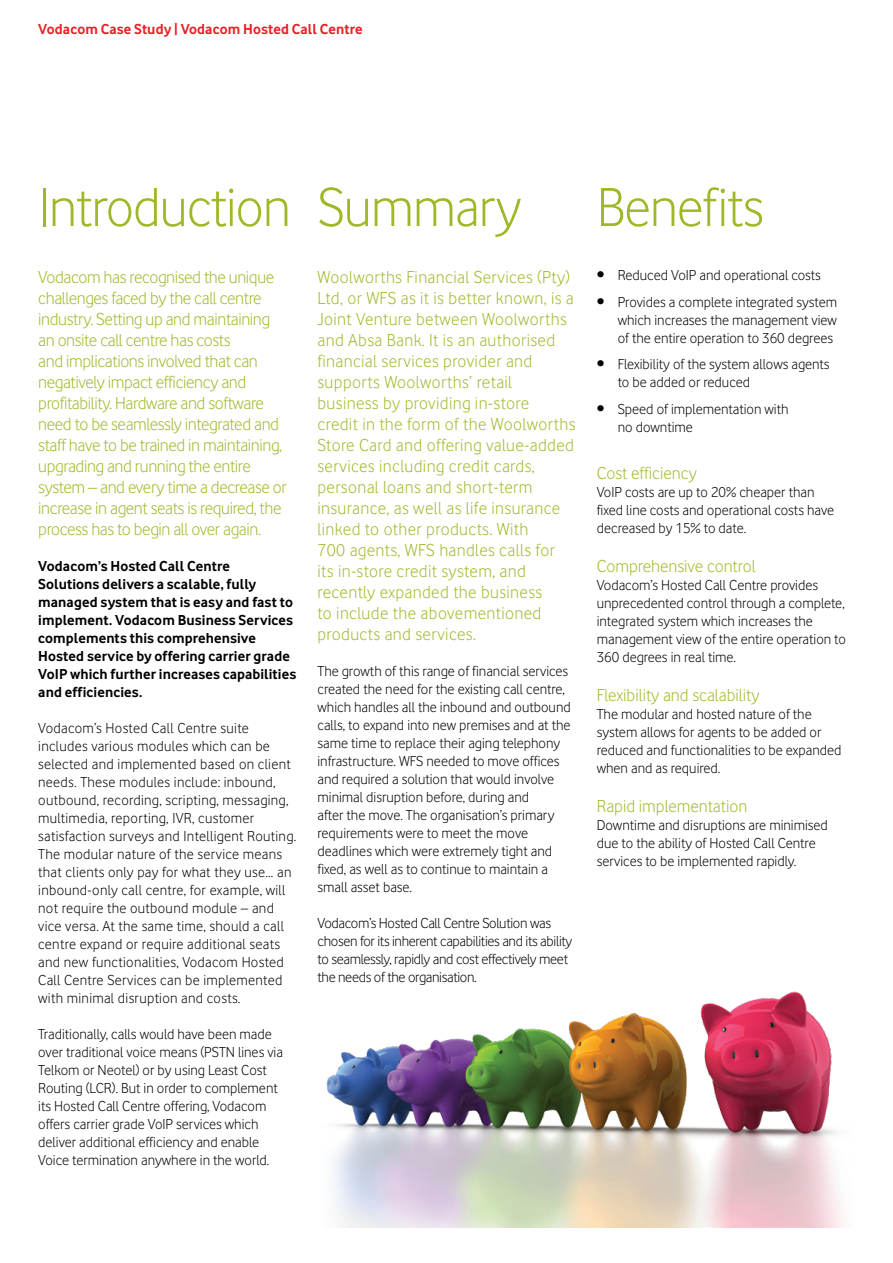
<style>
.page{position:relative;width:893px;height:1263px;background:#fff}
.page>*{position:absolute;margin:0;border:0;box-sizing:border-box;transform-origin:0 0}
.t1{font:57px "Vodafone Lt";letter-spacing:-.02em;color:#a1b728}
.t2{font:18px/21px "Vodafone Lt";letter-spacing:.02em;color:#a1b728}
.t3{font:18px/21px "Vodafone Lt";letter-spacing:-.02em;color:#a1b728}
.t4{font:18px "Vodafone Lt";color:#a1b728}
.t5{font:15px/18px "Vodafone Lt";color:#000}
.t6{font:15px/18px "Vodafone Lt";letter-spacing:.02em;color:#000}
.t7{font:700 15px/18px "Vodafone Rg";letter-spacing:.005em;color:#000}
.t8{font:15px/18px "Vodafone Lt";letter-spacing:-.02em;color:#000}
.t9{font:700 15px "Vodafone Rg";letter-spacing:.005em;color:#ed1d24}
.s1{font-family:"Vodafone Rg";font-weight:700}
</style>
<div class="page">
<img style="left:326px;top:991px;width:518px;height:236px">
<p class="t9" style="left:38px;top:20px;width:326px">Vodacom Case Study | Vodacom Hosted Call Centre</p>
<h1 class="t1" style="left:38px;top:175px;width:254px">Introduction</h1>
<p class="t3" style="left:38px;top:266px;width:250px">Vodacom has recognised the unique challenges faced by the call centre industry. Setting up and maintaining an onsite call centre has costs<br>and implications involved that can negatively impact efficiency and profitability. Hardware and software need to be seamlessly integrated and staff have to be trained in maintaining, upgrading and running the entire system – and every time a decrease or increase in agent seats is required, the process has to begin all over again.</p>
<p class="t7" style="left:38px;top:557px;width:259px">Vodacom’s Hosted Call Centre<br>Solutions delivers a scalable, fully managed system that is easy and fast to implement. Vodacom Business Services complements this comprehensive Hosted service by offering carrier grade VoIP which further increases capabilities and efficiencies.</p>
<p class="t6" style="left:38px;top:719px;width:259px">Vodacom’s Hosted Call Centre suite includes various modules which can be selected and implemented based on client needs. These modules include: inbound, outbound, recording, scripting, messaging, multimedia, reporting, IVR, customer satisfaction surveys and Intelligent Routing.<br>The modular nature of the service means that clients only pay for what they use… an inbound-only call centre, for example, will not require the outbound module – and vice versa. At the same time, should a call centre expand or require additional seats and new functionalities, Vodacom Hosted Call Centre Services can be implemented with minimal disruption and costs.</p>
<p class="t5" style="left:38px;top:1025px;width:246px">Traditionally, calls would have been made over traditional voice means (PSTN lines via Telkom or Neotel) or by using Least Cost Routing (LCR). But in order to complement its Hosted Call Centre offering, Vodacom offers carrier grade VoIP services which deliver additional efficiency and enable Voice termination anywhere in the world.</p>
<h1 class="t1" style="left:317px;top:175px;width:205px">Summary</h1>
<p class="t2" style="left:317px;top:266px;width:259px">Woolworths Financial Services (Pty)<br>Ltd, or WFS as it is better known, is a<br>Joint Venture between Woolworths and Absa Bank. It is an authorised financial services provider and supports Woolworths’ retail business by providing in-store<br>credit in the form of the Woolworths<br>Store Card and offering value-added services including credit cards, personal loans and short-term insurance, as well as life insurance linked to other products. With<br>700 agents, WFS handles calls for its in-store credit system, and recently expanded the business<br>to include the abovementioned products and services.</p>
<p class="t5" style="left:317px;top:662px;width:255px">The growth of this range of financial services created the need for the existing call centre, which handles all the inbound and outbound calls, to expand into new premises and at the same time to replace their aging telephony infrastructure. WFS needed to move offices and required a solution that would involve minimal disruption before, during and<br>after the move. The organisation’s primary requirements were to meet the move deadlines which were extremely tight and fixed, as well as to continue to maintain a small asset base.</p>
<p class="t8" style="left:317px;top:914px;width:256px">Vodacom’s Hosted Call Centre Solution was chosen for its inherent capabilities and its ability to seamlessly, rapidly and cost effectively meet the needs of the organisation.</p>
<h1 class="t1" style="left:597px;top:175px;width:169px">Benefits</h1>
<p class="t5" style="left:597px;top:266px;width:226px"><span class="s1">•</span> Reduced VoIP and operational costs</p>
<p class="t5" style="left:618px;top:292px;width:221px;text-align:justify;text-indent:-21px"><span class="s1">•</span> Provides a complete integrated system which increases the management view of the entire operation to 360 degrees</p>
<p class="t5" style="left:618px;top:355px;width:213px;text-indent:-21px"><span class="s1">•</span> Flexibility of the system allows agents to be added or reduced</p>
<p class="t5" style="left:618px;top:399px;width:172px;text-indent:-21px"><span class="s1">•</span> Speed of implementation with no downtime</p>
<p class="t4" style="left:597px;top:463px;width:101px">Cost efficiency</p>
<p class="t5" style="left:597px;top:483px;width:239px">VoIP costs are up to 20% cheaper than fixed line costs and operational costs have decreased by 15% to date.</p>
<p class="t4" style="left:597px;top:556px;width:160px">Comprehensive control</p>
<p class="t5" style="left:597px;top:576px;width:251px">Vodacom’s Hosted Call Centre provides unprecedented control through a complete, integrated system which increases the management view of the entire operation to 360 degrees in real time.</p>
<p class="t4" style="left:597px;top:685px;width:164px">Flexibility and scalability</p>
<p class="t5" style="left:597px;top:705px;width:246px">The modular and hosted nature of the system allows for agents to be added or reduced and functionalities to be expanded when and as required.</p>
<p class="t4" style="left:597px;top:796px;width:152px">Rapid implementation</p>
<p class="t5" style="left:597px;top:816px;width:233px">Downtime and disruptions are minimised due to the ability of Hosted Call Centre services to be implemented rapidly.</p>
</div>
